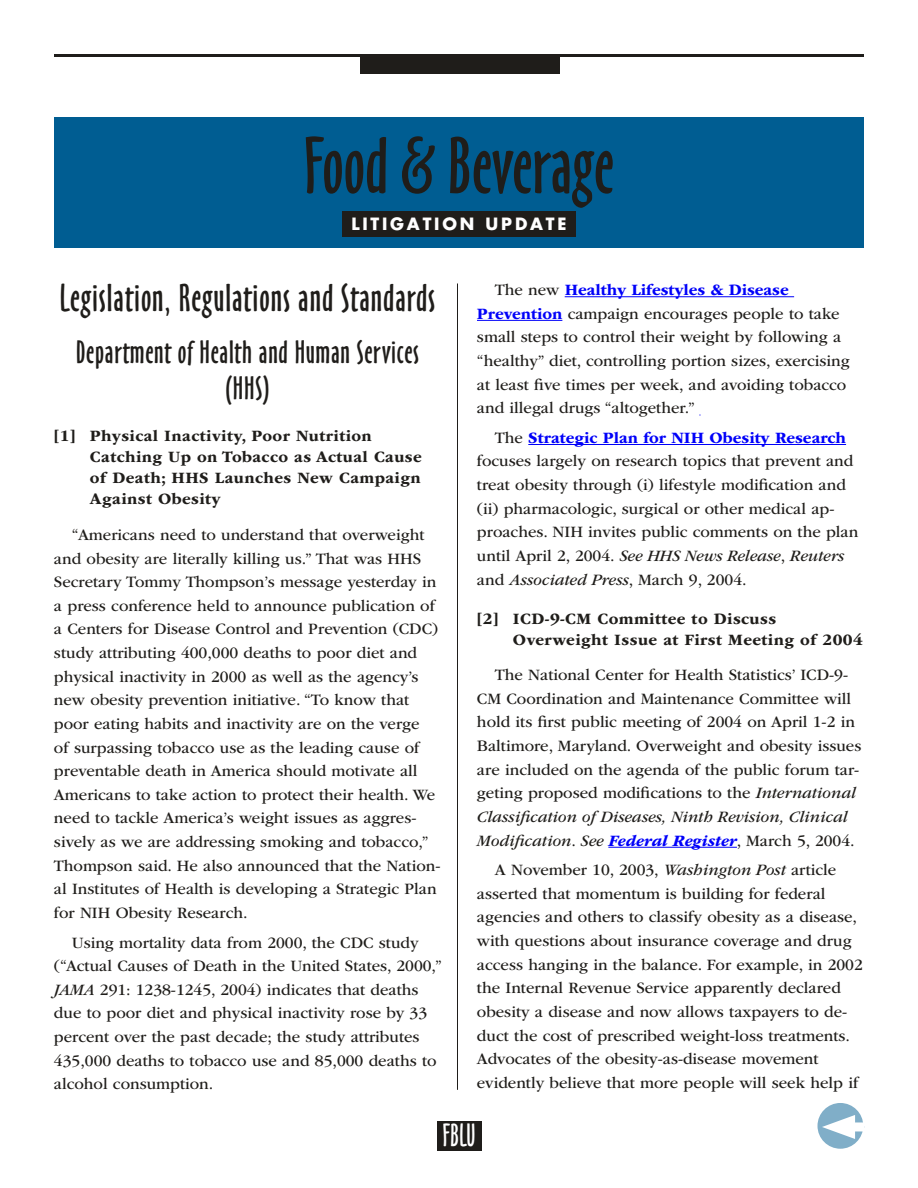
<style>
.page{position:relative;width:918px;height:1188px;background:#fff}
.page>*{position:absolute;margin:0;border:0;box-sizing:border-box;transform-origin:0 0}
.Template_-_FBLU_Small_Masthead{font:74.1px "Oz Handicraft BT";color:#1f1d1a}
.Section_Head{font:36px "Oz Handicraft BT";letter-spacing:.025em;color:#1f1d1a}
.Subheads{font:30px/36px "Oz Handicraft BT";letter-spacing:.025em;color:#1f1d1a;text-align:center}
.Template_-_FBLU{font:29.7px "Oz Handicraft BT";color:#fff;scale:.91 1}
.Body_Copy{font:16.5px/23.7px "ITC Garamond Std";color:#1f1d1a}
.Sub_Sub{font:700 16.5px/21px "ITC Garamond Std";letter-spacing:.025em;color:#1f1d1a}
.Template_-_Litigation_Update_Small{font:700 16.5px "Futura Std";letter-spacing:.17em;color:#fff}
.s1{font-style:italic}
.s2{font-weight:700;color:#0000f9}
.s3{font-weight:700;font-style:italic;color:#0000f9}
</style>
<div class="page">
<div style="left:360px;top:54px;width:200px;height:20px;background:#1f1d1a"></div>
<hr style="left:54px;top:54px;width:810px;height:3px;background:#1f1d1a">
<div style="left:54px;top:117px;width:810px;height:131px;background:#005d92"></div>
<div style="left:342px;top:211px;width:234px;height:26px;background:#1f1d1a"></div>
<div style="left:818px;top:1103px;width:45px;height:46px;background:#80aec8;border-radius:50%"></div>
<div style="left:841px;top:1122px;width:24px;height:9px;background:#fff"></div>
<svg style="left:822px;top:1115px;width:33px;height:24px"></svg>
<div style="left:437px;top:1121px;width:45px;height:29px;background:#1f1d1a"></div>
<hr style="left:457px;top:284px;width:1px;height:806px;background:#1f1d1a">
<hr style="left:565px;top:296px;width:229px;height:1px;background:#0000f9">
<hr style="left:477px;top:320px;width:85px;height:1px;background:#0000f9">
<hr style="left:528px;top:444px;width:318px;height:1px;background:#0000f9">
<hr style="left:608px;top:847px;width:129px;height:1px;background:#0000f9">
<p class="Template_-_FBLU_Small_Masthead" style="left:304px;top:123px;width:311px">Food &amp; Beverage</p>
<p class="Template_-_Litigation_Update_Small" style="left:351px;top:213px;width:217px">LITIGATION UPDATE</p>
<p class="Section_Head" style="left:60px;top:277px;width:377px">Legislation, Regulations and Standards</p>
<p class="Subheads" style="left:76px;top:335px;width:345px">Department of Health and Human Services (HHS)</p>
<p class="Sub_Sub" style="left:90px;top:426px;width:333px;text-indent:-36px">[1] Physical Inactivity, Poor Nutrition<br>Catching Up on Tobacco as Actual Cause of Death; HHS Launches New Campaign<br>Against Obesity</p>
<p class="Body_Copy" style="left:54px;top:523px;width:388px;text-indent:18px">“Americans need to understand that overweight and obesity are literally killing us.” That was HHS Secretary Tommy Thompson’s message yesterday in a press conference held to announce publication of a Centers for Disease Control and Prevention (CDC) study attributing 400,000 deaths to poor diet and physical inactivity in 2000 as well as the agency’s new obesity prevention initiative. “To know that poor eating habits and inactivity are on the verge<br>of surpassing tobacco use as the leading cause of preventable death in America should motivate all Americans to take action to protect their health. We need to tackle America’s weight issues as aggres&shy;sively as we are addressing smoking and tobacco,” Thompson said. He also announced that the Nation&shy;al Institutes of Health is developing a Strategic Plan for NIH Obesity Research.</p>
<p class="Body_Copy" style="left:54px;top:931px;width:389px;text-indent:18px">Using mortality data from 2000, the CDC study (“Actual Causes of Death in the United States, 2000,” <span class="s1">JAMA</span> 291: 1238-1245, 2004) indicates that deaths due to poor diet and physical inactivity rose by 33 percent over the past decade; the study attributes 435,000 deaths to tobacco use and 85,000 deaths to alcohol consumption.</p>
<p class="Body_Copy" style="left:477px;top:278px;width:374px;text-indent:18px">The new <span class="s2">Healthy Lifestyles &amp; Disease Prevention</span> campaign encourages people to take small steps to control their weight by following a “healthy” diet, controlling portion sizes, exercising at least five times per week, and avoiding tobacco and illegal drugs “altogether.”</p>
<p class="Body_Copy" style="left:477px;top:426px;width:383px;text-indent:18px">The <span class="s2">Strategic Plan for NIH Obesity Research </span>focuses largely on research topics that prevent and treat obesity through (i) lifestyle modification and (ii) pharmacologic, surgical or other medical ap&shy;proaches. NIH invites public comments on the plan until April 2, 2004. <span class="s1">See HHS News Release</span>, <span class="s1">Reuters </span>and <span class="s1">Associated Press</span>, March 9, 2004.</p>
<p class="Sub_Sub" style="left:513px;top:608px;width:351px;text-indent:-36px">[2] ICD-9-CM Committee to Discuss<br>Overweight Issue at First Meeting of 2004</p>
<p class="Body_Copy" style="left:477px;top:663px;width:386px;text-indent:18px">The National Center for Health Statistics’ ICD-9- CM Coordination and Maintenance Committee will hold its first public meeting of 2004 on April 1-2 in Baltimore, Maryland. Overweight and obesity issues are included on the agenda of the public forum tar&shy;geting proposed modifications to the <span class="s1">International Classification of Diseases, Ninth Revision, Clinical Modification</span>. <span class="s1">See</span> <span class="s3">Federal Register</span>, March 5, 2004.</p>
<p class="Body_Copy" style="left:477px;top:858px;width:387px;text-indent:18px">A November 10, 2003, <span class="s1">Washington Post</span> article asserted that momentum is building for federal agencies and others to classify obesity as a disease, with questions about insurance coverage and drug access hanging in the balance. For example, in 2002 the Internal Revenue Service apparently declared obesity a disease and now allows taxpayers to de&shy;duct the cost of prescribed weight-loss treatments.<br>Advocates of the obesity-as-disease movement evidently believe that more people will seek help if</p>
<p class="Template_-_FBLU" style="left:443px;top:1118px;width:37px">FBLU</p>
</div>
